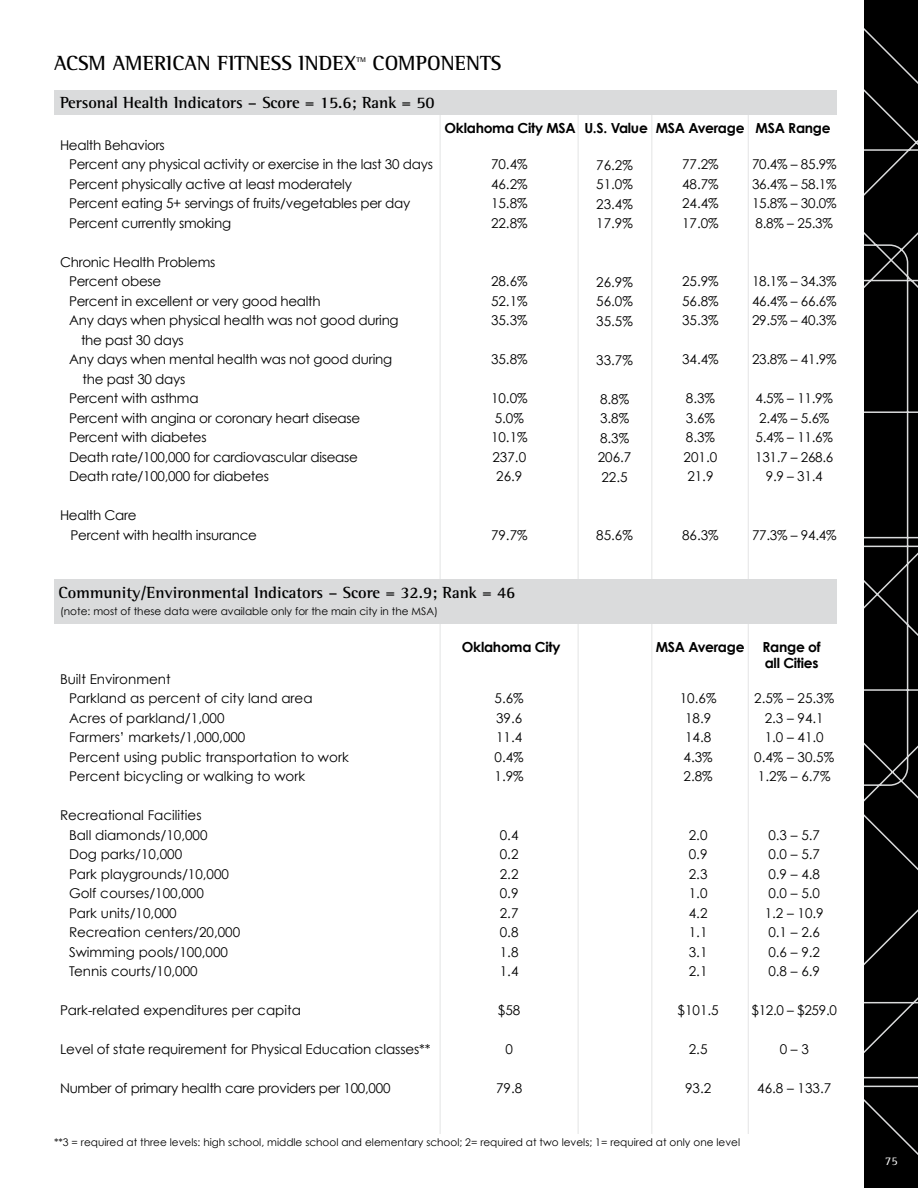
<style>
.page{position:relative;width:918px;height:1188px;background:#fff}
.page>*{position:absolute;margin:0;border:0;box-sizing:border-box;transform-origin:0 0}
.t1{font:700 21px "Rotis Semi Serif";color:#000}
.t2{font:700 16.5px "Rotis Semi Serif";color:#000}
.t3{font:700 13.8px/16.6px "Century Gothic";letter-spacing:-.02em;color:#000}
.t4{font:13.5px/19.5px "Century Gothic";letter-spacing:-.02em;color:#000;text-align:justify}
.t5{font:13.5px/19.5px "Century Gothic";color:#000}
.t6{font:12px "Rotis Semi Serif";color:#fff}
.t7{font:10.5px "Century Gothic";color:#000}
.t8{font:700 7.05px "Rotis Semi Serif";color:#000}
</style>
<div class="page">
<svg style="left:864px;top:0;width:54px;height:1188px;background:#090909"></svg>
<div style="left:54px;top:580px;width:783px;height:44px;background:#dadbdc"></div>
<hr style="left:440px;top:103px;width:1px;height:1031px;background:#dadbdc">
<hr style="left:578px;top:103px;width:1px;height:1031px;background:#dadbdc">
<hr style="left:651px;top:103px;width:1px;height:1031px;background:#dadbdc">
<hr style="left:748px;top:103px;width:1px;height:1031px;background:#dadbdc">
<div style="left:54px;top:90px;width:783px;height:24px;background:#dadbdc"></div>
<h1 class="t1" style="left:54px;top:51px;width:304px">ACSM American Fitness Index</h1>
<p class="t8" style="left:357px;top:55px;width:11px">TM</p>
<h1 class="t1" style="left:373px;top:51px;width:128px">Components</h1>
<p class="t2" style="left:60px;top:93px;width:376px">Personal Health Indicators – Score = 15.6; Rank = 50</p>
<p class="t4" style="left:69px;top:135px;width:365px;text-align:left;text-indent:-9px">Health Behaviors<br>Percent any physical activity or exercise in the last 30 days Percent physically active at least moderately<br>Percent eating 5+ servings of fruits/vegetables per day Percent currently smoking</p>
<p class="t4" style="left:60px;top:252px;width:157px">Chronic Health Problems</p>
<p class="t4" style="left:69px;top:271px;width:94px">Percent obese</p>
<p class="t4" style="left:69px;top:291px;width:253px">Percent in excellent or very good health</p>
<p class="t4" style="left:69px;top:310px;width:331px">Any days when physical health was not good during</p>
<p class="t4" style="left:81px;top:330px;width:104px">the past 30 days</p>
<p class="t4" style="left:69px;top:349px;width:325px">Any days when mental health was not good during</p>
<p class="t4" style="left:83px;top:369px;width:104px">the past 30 days</p>
<p class="t4" style="left:69px;top:388px;width:131px">Percent with asthma</p>
<p class="t4" style="left:69px;top:408px;width:293px">Percent with angina or coronary heart disease</p>
<p class="t4" style="left:69px;top:427px;width:139px">Percent with diabetes</p>
<p class="t4" style="left:69px;top:447px;width:291px">Death rate/100,000 for cardiovascular disease</p>
<p class="t4" style="left:69px;top:466px;width:202px">Death rate/100,000 for diabetes</p>
<p class="t4" style="left:71px;top:505px;width:188px;text-indent:-11px">Health Care<br>Percent with health insurance</p>
<p class="t3" style="left:445px;top:119px;width:133px">Oklahoma City MSA</p>
<p class="t4" style="left:491px;top:155px;width:38px">70.4% 46.2% 15.8% 22.8%</p>
<p class="t3" style="left:584px;top:119px;width:65px">U.S. Value</p>
<p class="t4" style="left:596px;top:155px;width:38px">76.2% 51.0% 23.4% 17.9%</p>
<p class="t3" style="left:656px;top:119px;width:90px">MSA Average</p>
<p class="t4" style="left:682px;top:155px;width:38px">77.2% 48.7% 24.4% 17.0%</p>
<p class="t3" style="left:756px;top:119px;width:77px">MSA Range</p>
<p class="t4" style="left:752px;top:155px;width:86px">70.4% – 85.9% 36.4% – 58.1% 15.8% – 30.0% 8.8% – 25.3%</p>
<p class="t4" style="left:491px;top:271px;width:38px">28.6% 52.1% 35.3%</p>
<p class="t4" style="left:491px;top:349px;width:38px">35.8%</p>
<p class="t4" style="left:491px;top:388px;width:38px;text-align:center">10.0%<br>5.0%<br>10.1%<br>237.0<br>26.9</p>
<p class="t4" style="left:596px;top:272px;width:38px">26.9% 56.0% 35.5%</p>
<p class="t4" style="left:596px;top:350px;width:38px">33.7%</p>
<p class="t4" style="left:598px;top:389px;width:35px;text-align:left">8.8%<br>3.8%<br>8.3%<br>206.7<br>22.5</p>
<p class="t4" style="left:682px;top:271px;width:38px">25.9% 56.8% 35.3%</p>
<p class="t4" style="left:682px;top:349px;width:38px">34.4%</p>
<p class="t4" style="left:684px;top:388px;width:35px;text-align:left">8.3%<br>3.6%<br>8.3%<br>201.0<br>21.9</p>
<p class="t4" style="left:752px;top:271px;width:86px">18.1% – 34.3% 46.4% – 66.6% 29.5% – 40.3%</p>
<p class="t4" style="left:752px;top:349px;width:86px">23.8% – 41.9%</p>
<p class="t4" style="left:755px;top:388px;width:80px;text-align:center">4.5% – 11.9%<br>2.4% – 5.6%<br>5.4% – 11.6%<br>131.7 – 268.6<br>9.9 – 31.4</p>
<p class="t4" style="left:491px;top:525px;width:38px">79.7%</p>
<p class="t4" style="left:596px;top:525px;width:38px">85.6%</p>
<p class="t4" style="left:682px;top:525px;width:38px">86.3%</p>
<p class="t4" style="left:752px;top:525px;width:86px">77.3% – 94.4%</p>
<p class="t2" style="left:58px;top:582px;width:458px">Community/Environmental Indicators – Score = 32.9; Rank = 46</p>
<p class="t7" style="left:60px;top:604px;width:380px">(note: most of these data were available only for the main city in the MSA)</p>
<p class="t5" style="left:69px;top:669px;width:281px;text-indent:-9px">Built Environment<br>Parkland as percent of city land area<br>Acres of parkland/1,000<br>Farmers’ markets/1,000,000<br>Percent using public transportation to work<br>Percent bicycling or walking to work</p>
<p class="t5" style="left:69px;top:805px;width:173px;text-indent:-9px">Recreational Facilities<br>Ball diamonds/10,000<br>Dog parks/10,000<br>Park playgrounds/10,000<br>Golf courses/100,000<br>Park units/10,000<br>Recreation centers/20,000<br>Swimming pools/100,000<br>Tennis courts/10,000</p>
<p class="t5" style="left:60px;top:1000px;width:242px">Park-related expenditures per capita</p>
<p class="t4" style="left:60px;top:1039px;width:372px">Level of state requirement for Physical Education classes**</p>
<p class="t4" style="left:60px;top:1078px;width:332px">Number of primary health care providers per 100,000</p>
<p class="t3" style="left:462px;top:638px;width:100px">Oklahoma City</p>
<p class="t4" style="left:495px;top:689px;width:31px">5.6% 39.6<br>11.4<br>0.4% 1.9%</p>
<p class="t4" style="left:500px;top:825px;width:20px">0.4<br>0.2<br>2.2<br>0.9<br>2.7<br>0.8<br>1.8<br>1.4</p>
<p class="t4" style="left:498px;top:1000px;width:24px">$58</p>
<p class="t4" style="left:505px;top:1039px;width:9px">0</p>
<p class="t4" style="left:496px;top:1078px;width:28px">79.8</p>
<p class="t3" style="left:656px;top:638px;width:90px">MSA Average</p>
<p class="t4" style="left:680px;top:689px;width:38px;text-align:left">10.6%<br>18.9<br>14.8<br>4.3%<br>2.8%</p>
<p class="t3" style="left:763px;top:638px;width:60px">Range of all Cities</p>
<p class="t4" style="left:754px;top:689px;width:82px;text-align:center">2.5% – 25.3%<br>2.3 – 94.1<br>1.0 – 41.0<br>0.4% – 30.5%<br>1.2% – 6.7%</p>
<p class="t4" style="left:689px;top:825px;width:20px">2.0<br>0.9<br>2.3<br>1.0<br>4.2<br>1.1<br>3.1<br>2.1</p>
<p class="t4" style="left:678px;top:1000px;width:43px">$101.5</p>
<p class="t4" style="left:689px;top:1039px;width:20px">2.5</p>
<p class="t4" style="left:685px;top:1078px;width:28px">93.2</p>
<p class="t4" style="left:765px;top:825px;width:61px;text-align:left">0.3 – 5.7<br>0.0 – 5.7<br>0.9 – 4.8<br>0.0 – 5.0<br>1.2 – 10.9<br>0.1 – 2.6<br>0.6 – 9.2<br>0.8 – 6.9</p>
<p class="t4" style="left:751px;top:1000px;width:87px">$12.0 – $259.0</p>
<p class="t4" style="left:780px;top:1039px;width:31px">0 – 3</p>
<p class="t4" style="left:757px;top:1078px;width:76px">46.8 – 133.7</p>
<p class="t7" style="left:54px;top:1136px;width:688px">**3 = required at three levels: high school, middle school and elementary school; 2= required at two levels; 1= required at only one level</p>
<p class="t6" style="left:885px;top:1154px;width:14px">75</p>
</div>
